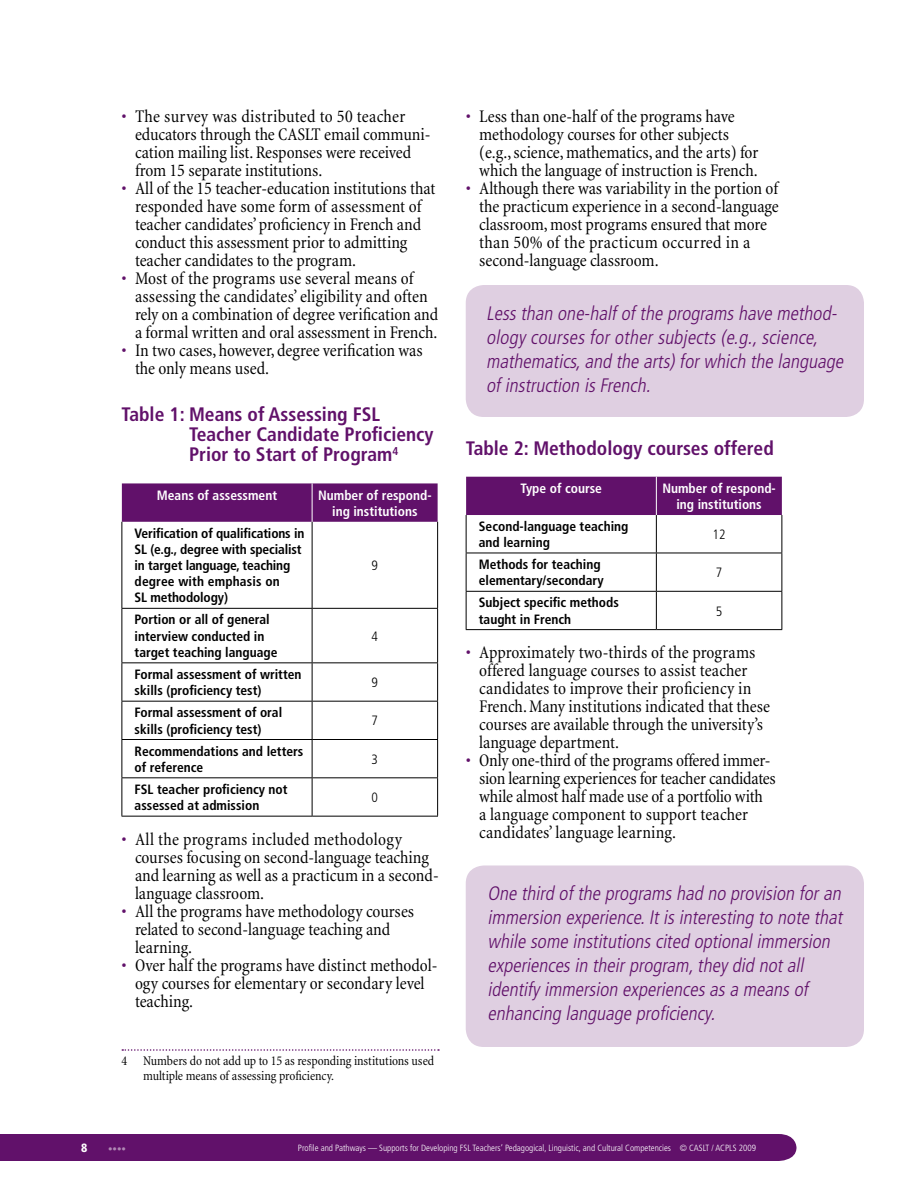
<style>
.page{position:relative;width:918px;height:1188px;background:#fff}
.page>*{position:absolute;margin:0;border:0;box-sizing:border-box;transform-origin:0 0}
.t1{font:italic 300 condensed 19.5px/24px "Frutiger";color:#61116a}
.t2{font:700 condensed 19.5px/20.2px "Frutiger";color:#61116a}
.t3{font:condensed 18px/18px "Minion";letter-spacing:-.005em;color:#000}
.t4{font:700 condensed 13.5px/16.2px "Frutiger";color:#000}
.t5{font:700 condensed 13.5px/16.2px "Frutiger";color:#fff;text-align:center}
.t6{font:condensed 13.5px/15px "Minion";letter-spacing:-.005em;color:#000}
.t7{font:300 condensed 13.5px "Frutiger";color:#000}
.t8{font:900 condensed 12px "Frutiger";color:#fff}
.t9{font:300 condensed 9px "Frutiger";color:#fff}
.t10{font:300 condensed 9px "Frutiger";color:#b088b4}
.s1{color:#61116a}
</style>
<div class="page">
<div style="left:0;top:1134px;width:796px;height:27px;background:#61116a"></div>
<div style="left:122px;top:483px;width:316px;height:39px;background:#61116a"></div>
<hr style="left:122px;top:522px;width:1px;height:86px;background:#000">
<hr style="left:312px;top:522px;width:1px;height:86px;background:#000">
<hr style="left:437px;top:522px;width:1px;height:86px;background:#000">
<hr style="left:122px;top:608px;width:190px;height:1px;background:#000">
<hr style="left:122px;top:609px;width:1px;height:53px;background:#000">
<hr style="left:312px;top:608px;width:126px;height:1px;background:#000">
<hr style="left:312px;top:609px;width:1px;height:53px;background:#000">
<hr style="left:437px;top:609px;width:1px;height:53px;background:#000">
<hr style="left:122px;top:662px;width:190px;height:1px;background:#000">
<hr style="left:122px;top:663px;width:1px;height:38px;background:#000">
<hr style="left:312px;top:662px;width:126px;height:1px;background:#000">
<hr style="left:312px;top:663px;width:1px;height:38px;background:#000">
<hr style="left:437px;top:663px;width:1px;height:38px;background:#000">
<hr style="left:122px;top:701px;width:190px;height:1px;background:#000">
<hr style="left:122px;top:702px;width:1px;height:37px;background:#000">
<hr style="left:312px;top:701px;width:126px;height:1px;background:#000">
<hr style="left:312px;top:702px;width:1px;height:37px;background:#000">
<hr style="left:437px;top:702px;width:1px;height:37px;background:#000">
<hr style="left:122px;top:739px;width:190px;height:1px;background:#000">
<hr style="left:122px;top:740px;width:1px;height:37px;background:#000">
<hr style="left:312px;top:739px;width:126px;height:1px;background:#000">
<hr style="left:312px;top:740px;width:1px;height:37px;background:#000">
<hr style="left:437px;top:740px;width:1px;height:37px;background:#000">
<hr style="left:122px;top:777px;width:190px;height:1px;background:#000">
<hr style="left:122px;top:778px;width:1px;height:38px;background:#000">
<hr style="left:312px;top:777px;width:126px;height:1px;background:#000">
<hr style="left:312px;top:778px;width:1px;height:38px;background:#000">
<hr style="left:437px;top:778px;width:1px;height:38px;background:#000">
<hr style="left:122px;top:816px;width:190px;height:1px;background:#000">
<hr style="left:312px;top:816px;width:126px;height:1px;background:#000">
<hr style="left:312px;top:483px;width:1px;height:39px;background:#fff">
<svg style="left:122px;top:1049px;width:317px;height:2px"></svg>
<div style="left:466px;top:477px;width:316px;height:38px;background:#61116a"></div>
<hr style="left:466px;top:515px;width:1px;height:38px;background:#000">
<hr style="left:656px;top:515px;width:1px;height:38px;background:#000">
<hr style="left:782px;top:515px;width:1px;height:38px;background:#000">
<hr style="left:466px;top:553px;width:190px;height:1px;background:#000">
<hr style="left:466px;top:553px;width:1px;height:38px;background:#000">
<hr style="left:656px;top:553px;width:126px;height:1px;background:#000">
<hr style="left:656px;top:553px;width:1px;height:38px;background:#000">
<hr style="left:782px;top:553px;width:1px;height:38px;background:#000">
<hr style="left:466px;top:591px;width:190px;height:1px;background:#000">
<hr style="left:466px;top:592px;width:1px;height:37px;background:#000">
<hr style="left:656px;top:591px;width:126px;height:1px;background:#000">
<hr style="left:656px;top:592px;width:1px;height:37px;background:#000">
<hr style="left:782px;top:592px;width:1px;height:37px;background:#000">
<hr style="left:466px;top:629px;width:190px;height:1px;background:#000">
<hr style="left:656px;top:629px;width:126px;height:1px;background:#000">
<hr style="left:656px;top:477px;width:1px;height:38px;background:#fff">
<div style="left:466px;top:285px;width:398px;height:132px;background:#dfcfe1;border-radius:18px"></div>
<div style="left:466px;top:866px;width:398px;height:181px;background:#dfcfe1;border-radius:18px"></div>
<p class="t3" style="left:135px;top:107px;width:297px;text-indent:-14px"><span class="s1">•</span> The survey was distributed to 50 teacher educators through the CASLT email communi&shy;cation mailing list. Responses were received from 15 separate institutions.</p>
<p class="t3" style="left:135px;top:179px;width:302px;text-indent:-14px"><span class="s1">•</span> All of the 15 teacher-education institutions that responded have some form of assessment of teacher candidates’ proficiency in French and conduct this assessment prior to admitting teacher candidates to the program.</p>
<p class="t3" style="left:135px;top:269px;width:305px;text-indent:-14px"><span class="s1">•</span> Most of the programs use several means of assessing the candidates’ eligibility and often rely on a combination of degree verification and a formal written and oral assessment in French.</p>
<p class="t3" style="left:135px;top:341px;width:289px;text-indent:-14px"><span class="s1">•</span> In two cases, however, degree verification was the only means used.</p>
<p class="t2" style="left:189px;top:404px;width:246px;text-indent:-68px">Table 1: Means of Assessing FSL<br>Teacher Candidate Proficiency<br>Prior to Start of Program<sup>4</sup></p>
<p class="t5" style="left:157px;top:487px;width:122px">Means of assessment</p>
<p class="t5" style="left:318px;top:487px;width:115px">Number of respond&shy;ing institutions</p>
<p class="t4" style="left:135px;top:525px;width:171px">Verification of qualifications in<br>SL (e.g., degree with specialist in target language, teaching degree with emphasis on<br>SL methodology)</p>
<p class="t7" style="left:372px;top:558px;width:8px">9</p>
<p class="t4" style="left:135px;top:612px;width:144px">Portion or all of general interview conducted in target teaching language</p>
<p class="t7" style="left:372px;top:628px;width:8px">4</p>
<p class="t4" style="left:135px;top:666px;width:168px">Formal assessment of written skills (proficiency test)</p>
<p class="t7" style="left:372px;top:675px;width:8px">9</p>
<p class="t4" style="left:135px;top:705px;width:149px">Formal assessment of oral skills (proficiency test)</p>
<p class="t7" style="left:372px;top:713px;width:8px">7</p>
<p class="t4" style="left:135px;top:743px;width:170px">Recommendations and letters of reference</p>
<p class="t7" style="left:372px;top:751px;width:8px">3</p>
<p class="t4" style="left:135px;top:781px;width:154px">FSL teacher proficiency not assessed at admission</p>
<p class="t7" style="left:372px;top:790px;width:8px">0</p>
<p class="t3" style="left:135px;top:830px;width:305px;text-indent:-14px"><span class="s1">•</span> All the programs included methodology courses focusing on second-language teaching and learning as well as a practicum in a second&shy;language classroom.</p>
<p class="t3" style="left:135px;top:902px;width:281px;text-indent:-14px"><span class="s1">•</span> All the programs have methodology courses related to second-language teaching and learning.</p>
<p class="t3" style="left:135px;top:956px;width:304px;text-indent:-14px"><span class="s1">•</span> Over half the programs have distinct methodol&shy;ogy courses for elementary or secondary level teaching.</p>
<p class="t6" style="left:143px;top:1054px;width:293px;text-indent:-22px">4 Numbers do not add up to 15 as responding institutions used multiple means of assessing proficiency.</p>
<p class="t3" style="left:479px;top:107px;width:281px;text-indent:-14px"><span class="s1">•</span> Less than one-half of the programs have methodology courses for other subjects (e.g., science, mathematics, and the arts) for which the language of instruction is French.</p>
<p class="t3" style="left:479px;top:179px;width:301px;text-indent:-14px"><span class="s1">•</span> Although there was variability in the portion of the practicum experience in a second-language classroom, most programs ensured that more than 50% of the practicum occurred in a second-language classroom.</p>
<p class="t1" style="left:486px;top:301px;width:363px">Lessthan one-halfofthe programshave method&shy;ology coursesforothersubjects(e.g.,science, mathematics,and the arts)forwhich the language ofinstruction isFrench.</p>
<p class="t2" style="left:466px;top:438px;width:310px">Table 2: M ethodology courses offered</p>
<p class="t5" style="left:521px;top:480px;width:83px">Type of course</p>
<p class="t5" style="left:662px;top:480px;width:115px">Number of respond&shy;ing institutions</p>
<p class="t4" style="left:479px;top:518px;width:151px">Second-language teaching and learning</p>
<p class="t7" style="left:713px;top:527px;width:14px">12</p>
<p class="t4" style="left:479px;top:556px;width:126px">Methods for teaching elementary/secondary</p>
<p class="t7" style="left:716px;top:565px;width:8px">7</p>
<p class="t4" style="left:479px;top:595px;width:142px">Subject specific methods taught in French</p>
<p class="t7" style="left:716px;top:603px;width:8px">5</p>
<p class="t3" style="left:479px;top:644px;width:292px;text-indent:-14px"><span class="s1">•</span> Approximately two-thirds of the programs offered language courses to assist teacher candidates to improve their proficiency in French. Many institutions indicated that these courses are available through the university’s language department.</p>
<p class="t3" style="left:479px;top:752px;width:298px;text-indent:-14px"><span class="s1">•</span> Only one-third of the programs offered immer&shy;sion learning experiences for teacher candidates while almost half made use of a portfolio with<br>a language component to support teacher candidates’ language learning.</p>
<p class="t1" style="left:487px;top:882px;width:360px">One third ofthe programshad no provision foran immersion experience.Itisinteresting to note that while some institutionscited optionalimmersion experiencesin theirprogram,theydid notall identifyimmersion experiencesasa meansof enhancing language proficiency.</p>
<p class="t8" style="left:81px;top:1140px;width:8px">8</p>
<p class="t10" style="left:108px;top:1143px;width:19px">••••</p>
<p class="t9" style="left:298px;top:1142px;width:460px">Profile and Pathways — Supports for Developing FSL Teachers’ Pedagogical, Linguistic, and Cultural Competencies © CASLT / ACPLS 2009</p>
</div>
